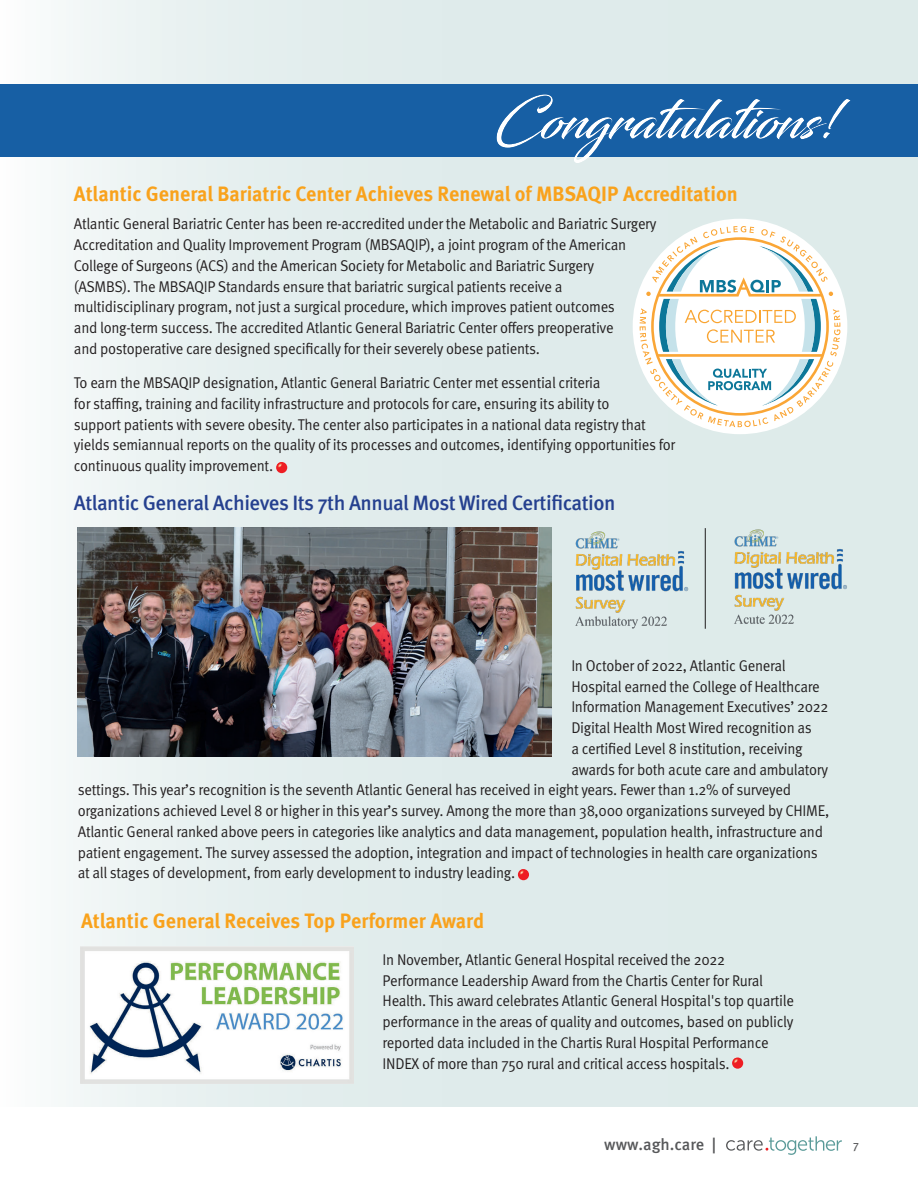
<style>
.page{position:relative;width:918px;height:1202px;background:#fff}
.page>*{position:absolute;margin:0;border:0;box-sizing:border-box;transform-origin:0 0}
.t1{font:53.4px "Blacksword";color:#fff}
.t2{font:700 20.7px "Meta OT";color:#f9a21c;scale:.96 1}
.t3{font:500 20.7px "Meta OT";letter-spacing:-.025em;color:#25408f}
.t4{font:500 16.35px "Meta OT";color:#57585a}
.t5{font:15.6px/20.7px "Meta OT Norm";letter-spacing:-.02em;color:#231f20;scale:.94 1}
.t6{font:11.85px "Meta OT";color:#57585a}
</style>
<div class="page">
<svg style="left:726px;top:1136px;width:116px;height:18px"></svg>
<div style="left:0;top:0;width:918px;height:1106px;background:linear-gradient(to right,#eef4f4,#d8e7e7)"></div>
<hr style="left:0;top:156px;width:1px;height:950px;background:#599a98">
<div style="left:0;top:85px;width:918px;height:72px;background:#175fa4"></div>
<div style="left:398px;top:80px;width:520px;height:89px;background:#fff;opacity:.35"></div>
<div style="left:633px;top:219px;width:214px;height:215px;background:#fff;border-radius:50%"></div>
<svg style="left:640px;top:226px;width:200px;height:201px"></svg>
<img style="left:78px;top:528px;width:473px;height:228px">
<img style="left:555px;top:504px;width:145px;height:155px">
<img style="left:730px;top:502px;width:137px;height:155px">
<hr style="left:705px;top:528px;width:1px;height:100px;background:#231f20">
<div style="left:276px;top:462px;width:11px;height:11px;background:#ee1d23;border-radius:50%"></div>
<svg style="left:277px;top:462px;width:5px;height:6px"></svg>
<div style="left:518px;top:869px;width:11px;height:11px;background:#ee1d23;border-radius:50%"></div>
<svg style="left:518px;top:869px;width:6px;height:6px"></svg>
<img style="left:80px;top:947px;width:274px;height:136px">
<div style="left:732px;top:1057px;width:11px;height:11px;background:#ee1d23;border-radius:50%"></div>
<svg style="left:733px;top:1058px;width:5px;height:5px"></svg>
<hr style="left:0;top:205px;width:1px;height:189px;background:#fff">
<img style="left:0;top:411px;width:1px;height:278px">
<h1 class="t1" style="left:495px;top:89px;width:347px">Congratulations!</h1>
<h2 class="t2" style="left:74px;top:181px;width:693px">Atlantic General Bariatric Center Achieves Renewal of MBSAQIP Accreditation</h2>
<p class="t5" style="left:74px;top:214px;width:621px">Atlantic General Bariatric Center has been re-accredited under the Metabolic and Bariatric Surgery Accreditation and Quality Improvement Program (MBSAQIP), a joint program of the American College of Surgeons (ACS) and the American Society for Metabolic and Bariatric Surgery<br>(ASMBS). The MBSAQIP Standards ensure that bariatric surgical patients receive a multidisciplinary program, not just a surgical procedure, which improves patient outcomes<br>and long-term success. The accredited Atlantic General Bariatric Center offers preoperative<br>and postoperative care designed specifically for their severely obese patients.</p>
<p class="t5" style="left:74px;top:372px;width:641px">To earn the MBSAQIP designation, Atlantic General Bariatric Center met essential criteria<br>for staffing, training and facility infrastructure and protocols for care, ensuring its ability to<br>support patients with severe obesity. The center also participates in a national data registry that yields semiannual reports on the quality of its processes and outcomes, identifying opportunities for continuous quality improvement.</p>
<h2 class="t3" style="left:74px;top:490px;width:543px">Atlantic General Achieves Its 7th Annual Most Wired Certification</h2>
<p class="t5" style="left:571px;top:655px;width:230px">In October of 2022, Atlantic General</p>
<p class="t5" style="left:571px;top:676px;width:266px">Hospital earned the College of Healthcare</p>
<p class="t5" style="left:571px;top:696px;width:275px">Information Management Executives’ 2022</p>
<p class="t5" style="left:571px;top:717px;width:257px">Digital Health Most Wired recognition as</p>
<p class="t5" style="left:571px;top:738px;width:248px">a certified Level 8 institution, receiving</p>
<p class="t5" style="left:571px;top:759px;width:275px">awards for both acute care and ambulatory</p>
<p class="t5" style="left:78px;top:779px;width:760px">settings. This year’s recognition is the seventh Atlantic General has received in eight years. Fewer than 1.2% of surveyed</p>
<p class="t5" style="left:78px;top:800px;width:801px">organizations achieved Level 8 or higher in this year’s survey. Among the more than 38,000 organizations surveyed by CHIME,</p>
<p class="t5" style="left:78px;top:821px;width:794px">Atlantic General ranked above peers in categories like analytics and data management, population health, infrastructure and</p>
<p class="t5" style="left:78px;top:842px;width:789px">patient engagement. The survey assessed the adoption, integration and impact of technologies in health care organizations</p>
<p class="t5" style="left:78px;top:863px;width:467px">at all stages of development, from early development to industry leading.</p>
<h2 class="t2" style="left:81px;top:907px;width:421px">Atlantic General Receives Top Performer Award</h2>
<p class="t5" style="left:383px;top:949px;width:439px">In November, Atlantic General Hospital received the 2022<br>Performance Leadership Award from the Chartis Center for Rural Health. This award celebrates Atlantic General Hospital's top quartile performance in the areas of quality and outcomes, based on publicly reported data included in the Chartis Rural Hospital Performance INDEX of more than 750 rural and critical access hospitals.</p>
<p class="t4" style="left:604px;top:1134px;width:113px">www.agh.care |</p>
<p class="t6" style="left:853px;top:1137px;width:7px">7</p>
</div>
